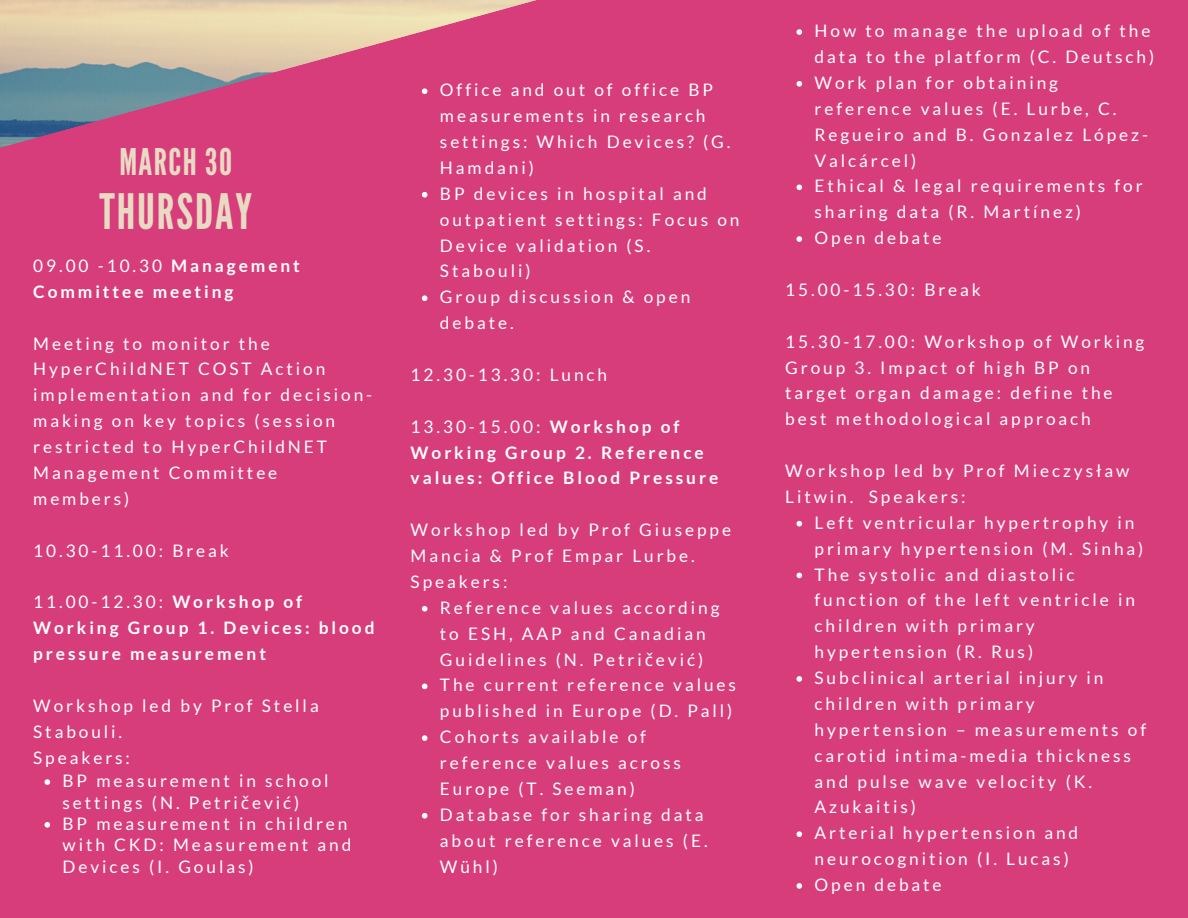
<style>
.page{position:relative;width:1188px;height:918px;background:#d83d7b}
.page>*{position:absolute;margin:0;border:0;box-sizing:border-box;transform-origin:0 0}
.t1{font:48.75px "League Gothic";letter-spacing:.04em;color:#e9dac4}
.t2{font:36.75px "League Gothic";letter-spacing:.04em;color:#e9dac4}
.t3{font:17.25px/25.8px "Lato";letter-spacing:.17em;color:#fff}
.t4{font:700 17.25px/25.8px "Lato";letter-spacing:.17em;color:#fff}
.s1{font-weight:400}
.s2{font-family:"Noto Sans"}
</style>
<div class="page">
<svg style="left:44px;top:779px;width:6px;height:6px"></svg>
<svg style="left:44px;top:822px;width:6px;height:6px"></svg>
<svg style="left:422px;top:88px;width:5px;height:6px"></svg>
<svg style="left:422px;top:192px;width:5px;height:6px"></svg>
<svg style="left:422px;top:295px;width:5px;height:6px"></svg>
<svg style="left:422px;top:606px;width:5px;height:6px"></svg>
<svg style="left:422px;top:684px;width:5px;height:5px"></svg>
<svg style="left:422px;top:735px;width:5px;height:6px"></svg>
<svg style="left:422px;top:813px;width:5px;height:6px"></svg>
<svg style="left:796px;top:29px;width:6px;height:6px"></svg>
<svg style="left:796px;top:81px;width:6px;height:6px"></svg>
<svg style="left:796px;top:184px;width:6px;height:6px"></svg>
<svg style="left:796px;top:236px;width:6px;height:6px"></svg>
<svg style="left:796px;top:521px;width:6px;height:5px"></svg>
<svg style="left:796px;top:573px;width:6px;height:5px"></svg>
<svg style="left:796px;top:676px;width:6px;height:6px"></svg>
<svg style="left:796px;top:831px;width:6px;height:6px"></svg>
<svg style="left:796px;top:883px;width:6px;height:6px"></svg>
<h2 class="t2" style="left:119px;top:140px;width:114px">MARCH 30</h2>
<h1 class="t1" style="left:99px;top:184px;width:154px">THURSDAY</h1>
<p class="t4" style="left:33px;top:252px;width:268px"><span class="s1">09.00 -10.30</span> Management<br>Committee meeting</p>
<p class="t3" style="left:33px;top:330px;width:340px">Meeting to monitor the<br>HyperChildNET COST Action implementation and for decision&shy;making on key topics (session restricted to HyperChildNET<br>Management Committee members)</p>
<p class="t3" style="left:33px;top:537px;width:197px">10.30-11.00: Break</p>
<p class="t4" style="left:33px;top:589px;width:343px"><span class="s1">11.00-12.30:</span> Workshop of<br>Working Group 1. Devices: blood pressure measurement</p>
<p class="t3" style="left:33px;top:692px;width:287px">Workshop led by Prof Stella<br>Stabouli.<br>Speakers:</p>
<p class="t3" style="left:63px;top:770px;width:290px;line-height:21.3px">BP measurement in school settings (N. Petri<span class="s2">č</span>ević)<br>BP measurement in children with CKD: Measurement and<br>Devices (I. Goulas)</p>
<p class="t3" style="left:440px;top:77px;width:301px">Office and out of office BP measurements in research settings: Which Devices? (G.<br>Hamdani)<br>BP devices in hospital and outpatient settings: Focus on<br>Device validation (S.<br>Stabouli)<br>Group discussion &amp; open debate.</p>
<p class="t3" style="left:411px;top:361px;width:198px">12.30-13.30: Lunch</p>
<p class="t4" style="left:411px;top:413px;width:309px"><span class="s1">13.30-15.00:</span> Workshop of<br>Working Group 2. Reference values: Office Blood Pressure</p>
<p class="t3" style="left:411px;top:517px;width:322px">Workshop led by Prof Giuseppe<br>Mancia &amp; Prof Empar Lurbe.<br>Speakers:</p>
<p class="t3" style="left:440px;top:594px;width:298px">Reference values according to ESH, AAP and Canadian<br>Guidelines (N. Petri<span class="s2">č</span>ević)<br>The current reference values published in Europe (D. Pall)<br>Cohorts available of reference values across<br>Europe (T. Seeman)<br>Database for sharing data about reference values (E.<br>Wühl)</p>
<p class="t3" style="left:815px;top:18px;width:341px">How to manage the upload of the data to the platform (C. Deutsch)<br>Work plan for obtaining reference values (E. Lurbe, C.<br>Regueiro and B. Gonzalez López-<br>Valcárcel)<br>Ethical &amp; legal requirements for sharing data (R. Martínez)<br>Open debate</p>
<p class="t3" style="left:785px;top:276px;width:197px">15.00-15.30: Break</p>
<p class="t3" style="left:785px;top:328px;width:361px">15.30-17.00: Workshop of Working<br>Group 3. Impact of high BP on target organ damage: define the best methodological approach</p>
<p class="t3" style="left:785px;top:457px;width:346px">Workshop led by Prof Mieczysław<br>Litwin. Speakers:</p>
<p class="t3" style="left:815px;top:509px;width:333px">Left ventricular hypertrophy in primary hypertension (M. Sinha)<br>The systolic and diastolic function of the left ventricle in children with primary hypertension (R. Rus)<br>Subclinical arterial injury in children with primary hypertension – measurements of carotid intima-media thickness and pulse wave velocity (K.<br>Azukaitis)<br>Arterial hypertension and neurocognition (I. Lucas)<br>Open debate</p>
</div>
